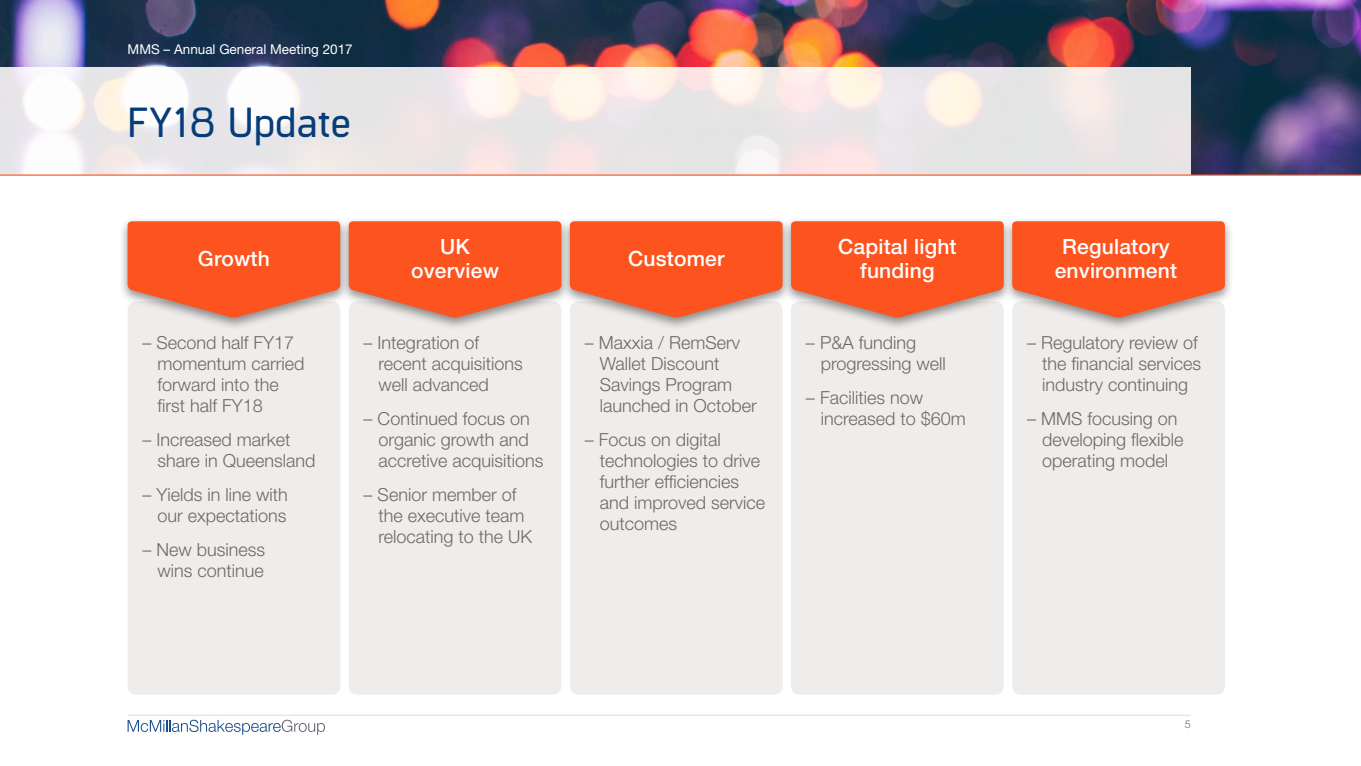
<style>
.page{position:relative;width:1361px;height:766px;background:#fff}
.page>*{position:absolute;margin:0;border:0;box-sizing:border-box;transform-origin:0 0}
.t1{font:600 42px "Manifold CF";color:#063d79}
.t2{font:500 21px/24px "Helvetica Neue";letter-spacing:.01em;color:#fff;text-align:center}
.t3{font:300 18px/21px "Helvetica Neue";color:#716863}
.t4{font:13.5px "Helvetica Neue";color:#fff}
.t5{font:300 10.8px "Helvetica Neue";color:#716863}
</style>
<div class="page">
<img style="left:0;top:0;width:1361px;height:174px">
<hr style="left:0;top:174px;width:1361px;height:2px;background:#fc531f">
<hr style="left:128px;top:714px;width:1063px;height:1px;background:#dfdbd9">
<svg style="left:128px;top:719px;width:197px;height:15px"></svg>
<svg style="left:0;top:67px;width:1191px;height:107px;background:#eee9e9"></svg>
<div style="left:128px;top:301px;width:212px;height:393px;background:#efedec;border-radius:9px"></div>
<div style="left:349px;top:301px;width:212px;height:393px;background:#efedec;border-radius:9px"></div>
<div style="left:570px;top:301px;width:212px;height:393px;background:#efedec;border-radius:9px"></div>
<div style="left:791px;top:301px;width:212px;height:393px;background:#efedec;border-radius:9px"></div>
<div style="left:1012px;top:301px;width:213px;height:393px;background:#efedec;border-radius:9px"></div>
<div style="left:119px;top:216px;width:230px;height:114px;background:#231f20;opacity:.5"></div>
<svg style="left:128px;top:221px;width:212px;height:97px;background:#f5663a"></svg>
<div style="left:340px;top:216px;width:230px;height:114px;background:#231f20;opacity:.5"></div>
<svg style="left:349px;top:221px;width:212px;height:97px;background:#f5663a"></svg>
<div style="left:561px;top:216px;width:230px;height:114px;background:#231f20;opacity:.5"></div>
<svg style="left:570px;top:221px;width:212px;height:97px;background:#f5663a"></svg>
<div style="left:782px;top:216px;width:230px;height:114px;background:#231f20;opacity:.5"></div>
<svg style="left:791px;top:221px;width:212px;height:97px;background:#f5663a"></svg>
<div style="left:1003px;top:216px;width:231px;height:114px;background:#231f20;opacity:.5"></div>
<svg style="left:1012px;top:221px;width:213px;height:97px;background:#f5663a"></svg>
<p class="t4" style="left:128px;top:41px;width:227px">MMS – Annual General Meeting 2017</p>
<h1 class="t1" style="left:128px;top:98px;width:225px">FY18 Update</h1>
<p class="t2" style="left:198px;top:246px;width:73px">Growth</p>
<p class="t2" style="left:411px;top:234px;width:89px">UK overview</p>
<p class="t2" style="left:628px;top:246px;width:98px">Customer</p>
<p class="t2" style="left:838px;top:234px;width:120px">Capital light funding</p>
<p class="t2" style="left:1054px;top:234px;width:124px">Regulatory environment</p>
<p class="t3" style="left:157px;top:332px;width:149px;text-indent:-15px">– Second half FY17 momentum carried forward into the first half FY18</p>
<p class="t3" style="left:157px;top:429px;width:160px;text-indent:-15px">– Increased market share in Queensland</p>
<p class="t3" style="left:142px;top:483px;width:147px;text-align:right">– Yields in line with our expectations</p>
<p class="t3" style="left:142px;top:538px;width:124px;text-align:right">– New business wins continue</p>
<p class="t3" style="left:378px;top:332px;width:146px;text-indent:-15px">– Integration of recent acquisitions well advanced</p>
<p class="t3" style="left:378px;top:408px;width:167px;text-indent:-15px">– Continued focus on organic growth and accretive acquisitions</p>
<p class="t3" style="left:378px;top:483px;width:155px;text-indent:-15px">– Senior member of the executive team relocating to the UK</p>
<p class="t3" style="left:600px;top:332px;width:159px;text-indent:-15px">– Maxxia / RemServ<br>Wallet Discount<br>Savings Program launched in October</p>
<p class="t3" style="left:600px;top:429px;width:167px;text-indent:-15px">– Focus on digital technologies to drive further efficiencies and improved service outcomes</p>
<p class="t3" style="left:821px;top:332px;width:127px;text-indent:-15px">– P&amp;A funding progressing well</p>
<p class="t3" style="left:821px;top:387px;width:147px;text-indent:-15px">– Facilities now increased to $60m</p>
<p class="t3" style="left:1042px;top:332px;width:161px;text-indent:-15px">– Regulatory review of the financial services industry continuing</p>
<p class="t3" style="left:1042px;top:408px;width:143px;text-indent:-15px">– MMS focusing on developing flexible operating model</p>
<p class="t5" style="left:1185px;top:717px;width:8px">5</p>
</div>
